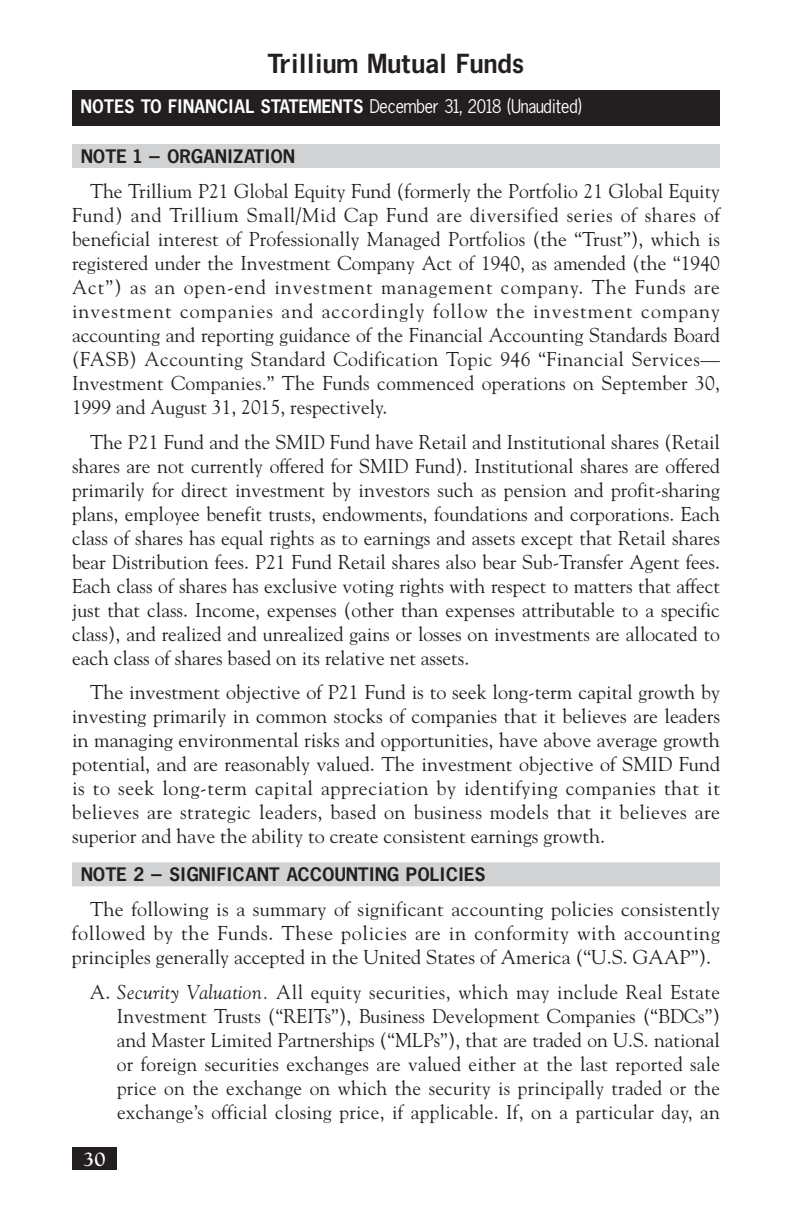
<style>
.page{position:relative;width:792px;height:1224px;background:#fff}
.page>*{position:absolute;margin:0;border:0;box-sizing:border-box;transform-origin:0 0}
.t1{font:700 24px "News Gothic";color:#231f20}
.t2{font:20px/24px "Goudy";color:#231f20;text-align:justify}
.t3{font:700 20px "Goudy";color:#fff}
.t4{font:700 17px "News Gothic";color:#231f20}
.t5{font:700 17px "News Gothic";color:#fff;scale:.94 1}
.t6{font:17px "News Gothic";color:#fff;scale:.94 1}
.s1{font-weight:700}
.s2{font-style:italic}
.s3{font-weight:400}
</style>
<div class="page">
<div style="left:72px;top:1148px;width:45px;height:22px;background:#231f20"></div>
<div style="left:72px;top:144px;width:648px;height:24px;background:#d1d2d4"></div>
<div style="left:72px;top:862px;width:648px;height:24px;background:#d1d2d4"></div>
<div style="left:72px;top:90px;width:648px;height:36px;background:#231f20"></div>
<p class="t1" style="left:267px;top:51px;width:259px">Trillium Mutual Funds</p>
<p class="t6" style="left:81px;top:97px;width:498px"><span class="s1">SCH DULE OF INVESTMEN S</span> at December 31, 20 8 (Unaudited)</p>
<p class="t4" style="left:81px;top:147px;width:216px">NOTE 1 – ORGANIZATION</p>
<p class="t2" style="left:72px;top:179px;width:650px;text-indent:18px">The Trillium P21 Global Equity Fund (formerly the Portfolio 21 Global Equity Fund) and Trillium Small/Mid Cap Fund are diversified series of shares of beneficial interest of Professionally Managed Portfolios (the “Trust”), which is registered under the Investment Company Act of 1940, as amended (the “1940<br>Act”) as an open-end investment management company. The Funds are investment companies and accordingly follow the investment company accounting and reporting guidance of the Financial Accounting Standards Board (FASB) Accounting Standard Codification Topic 946 “Financial Services— Investment Companies.” The Funds commenced operations on September 30, 1999 and August 31, 2015, respectively.</p>
<p class="t2" style="left:72px;top:430px;width:650px;text-indent:18px">The P21 Fund and the SMID Fund have Retail and Institutional shares (Retail shares are not currently offered for SMID Fund). Institutional shares are offered primarily for direct investment by investors such as pension and profit-sharing plans, employee benefit trusts, endowments, foundations and corporations. Each class of shares has equal rights as to earnings and assets except that Retail shares bear Distribution fees. P21 Fund Retail shares also bear Sub-Transfer Agent fees.<br>Each class of shares has exclusive voting rights with respect to matters that affect just that class. Income, expenses (other than expenses attributable to a specific class), and realized and unrealized gains or losses on investments are allocated to each class of shares based on its relative net assets.</p>
<p class="t2" style="left:72px;top:680px;width:650px;text-indent:18px">The investment objective of P21 Fund is to seek long-term capital growth by investing primarily in common stocks of companies that it believes are leaders in managing environmental risks and opportunities, have above average growth potential, and are reasonably valued. The investment objective of SMID Fund is to seek long-term capital appreciation by identifying companies that it believes are strategic leaders, based on business models that it believes are superior and have the ability to create consistent earnings growth.</p>
<p class="t4" style="left:81px;top:866px;width:406px">NOTE 2 – SIGNIFICANT ACCOUNTING POLICIES</p>
<p class="t2" style="left:72px;top:897px;width:650px;text-indent:18px">The following is a summary of significant accounting policies consistently followed by the Funds. These policies are in conformity with accounting principles generally accepted in the United States of America (“U.S. GAAP”).</p>
<p class="t2" style="left:117px;top:980px;width:605px;text-indent:-27px">A. <span class="s2">Security Valuation.</span> All equity securities, which may include Real Estate Investment Trusts (“REITs”), Business Development Companies (“BDCs”) and Master Limited Partnerships (“MLPs”), that are traded on U.S. national or foreign securities exchanges are valued either at the last reported sale price on the exchange on which the security is principally traded or the exchange’s official closing price, if applicable. If, on a particular day, an</p>
<p class="t5" style="left:81px;top:97px;width:534px">NOTES TO FINANCIAL STATEMENTS <span class="s3">December 31, 2018 (Unaudited)</span></p>
<p class="t3" style="left:83px;top:1147px;width:24px">30</p>
</div>
